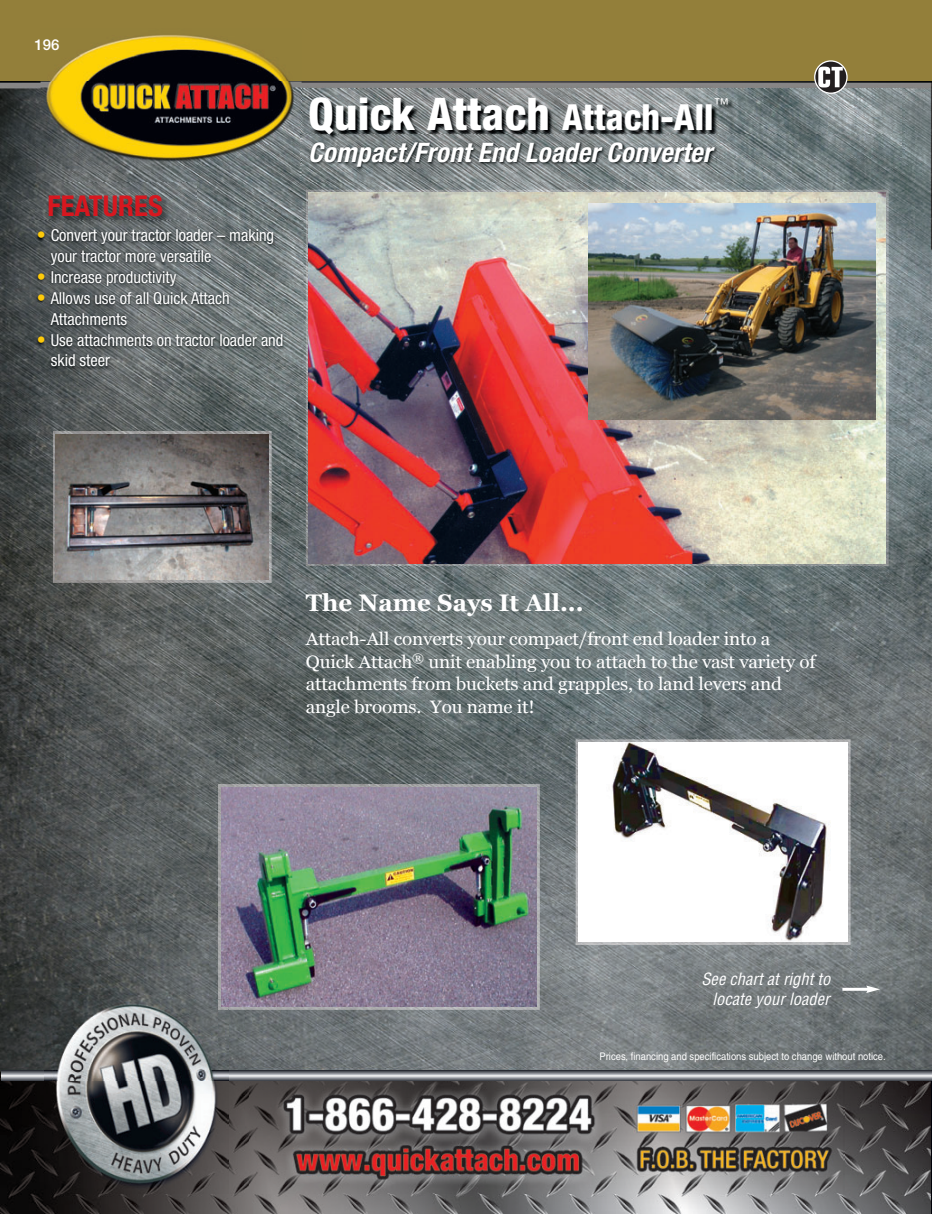
<style>
.page{position:relative;width:932px;height:1215px;background:#fff}
.page>*{position:absolute;margin:0;border:0;box-sizing:border-box;transform-origin:0 0}
.t1{font:800 condensed 45px "Helvetica Neue";letter-spacing:.005em;color:#fff}
.t2{font:700 condensed 28.5px "Helvetica Neue";letter-spacing:.005em;color:#d7171f}
.t3{font:italic 700 condensed 27px "Helvetica Neue";letter-spacing:.01em;color:#fff}
.t4{font:700 24px "Georgia";color:#fff}
.t5{font:18px/22.5px "Georgia";letter-spacing:-.01em;color:#fff;scale:1.05 1}
.t6{font:condensed 16.5px/20.5px "Helvetica Neue";color:#fff}
.t7{font:italic condensed 16.5px/19.8px "Helvetica";letter-spacing:.005em;color:#fff;text-align:right}
.t8{font:500 15px "Helvetica Neue";color:#fff}
.t9{font:15px "Helvetica Neue";color:#fff}
.t10{font:10.5px "Helvetica";color:#fff;scale:.9 1}
.s1{font-weight:700;font-stretch:normal;font-size:18px;color:#feca0a}
.s2{font-size:36px}
</style>
<div class="page">
<img style="left:1px;top:81px;width:931px;height:1133px">
<hr style="left:930px;top:1077px;width:2px;height:136px;background:#010209">
<img style="left:250px;top:1068px;width:594px;height:126px">
<svg style="left:1px;top:1071px;width:930px;height:9px;background:#989aa0"></svg>
<img style="left:306px;top:190px;width:582px;height:376px">
<img style="left:309px;top:193px;width:576px;height:370px">
<img style="left:901px;top:89px;width:3px;height:69px">
<img style="left:302px;top:89px;width:599px;height:93px">
<img style="left:36px;top:183px;width:160px;height:37px">
<img style="left:23px;top:220px;width:280px;height:183px">
<img style="left:588px;top:204px;width:287px;height:216px">
<img style="left:218px;top:784px;width:322px;height:226px">
<img style="left:221px;top:787px;width:316px;height:220px">
<img style="left:53px;top:431px;width:218px;height:152px">
<img style="left:56px;top:434px;width:212px;height:146px">
<img style="left:575px;top:739px;width:275px;height:206px">
<img style="left:578px;top:742px;width:269px;height:200px">
<hr style="left:842px;top:988px;width:26px;height:3px;background:#fff">
<svg style="left:866px;top:986px;width:14px;height:7px"></svg>
<img style="left:45px;top:1071px;width:183px;height:123px">
<img style="left:45px;top:999px;width:173px;height:72px">
<img style="left:218px;top:1010px;width:10px;height:61px">
<svg style="left:218px;top:999px;width:10px;height:11px"></svg>
<div style="left:1px;top:0;width:931px;height:81px;background:#937f3a"></div>
<img style="left:40px;top:35px;width:261px;height:130px">
<img style="left:301px;top:89px;width:1px;height:45px">
<svg style="left:301px;top:134px;width:1px;height:48px"></svg>
<svg style="left:814px;top:61px;width:33px;height:32px"></svg>
<div style="left:814px;top:60px;width:33px;height:34px;border:1px solid #fff;border-radius:50%"></div>
<svg style="left:818px;top:67px;width:24px;height:21px"></svg>
<p class="t8" style="left:35px;top:40px;width:26px">196</p>
<h2 class="t2" style="left:47px;top:189px;width:117px">FEATURES</h2>
<p class="t6" style="left:51px;top:227px;width:225px;text-indent:-14px"><span class="s1">•</span> Convert your tractor loader – making your tractor more versatile</p>
<p class="t6" style="left:37px;top:268px;width:141px"><span class="s1">•</span> Increase productivity</p>
<p class="t6" style="left:51px;top:290px;width:180px;text-indent:-14px"><span class="s1">•</span> Allows use of all Quick Attach<br>Attachments</p>
<p class="t6" style="left:51px;top:331px;width:234px;text-indent:-14px"><span class="s1">•</span> Use attachments on tractor loader and skid steer</p>
<h1 class="t1" style="left:308px;top:98px;width:407px">Quick Attach <span class="s2">Attach-All</span></h1>
<p class="t9" style="left:713px;top:98px;width:16px">™</p>
<h3 class="t3" style="left:308px;top:143px;width:405px">Compact/Front End Loader Converter</h3>
<h3 class="t4" style="left:306px;top:589px;width:279px">The Name Says It All...</h3>
<p class="t5" style="left:306px;top:627px;width:487px">Attach-All converts your compact/front end loader into a Quick Attach<sup>®</sup> unit enabling you to attach to the vast variety of attachments from buckets and grapples, to land levers and angle brooms. You name it!</p>
<p class="t7" style="left:701px;top:969px;width:130px">See chart at right to locate your loader</p>
<p class="t10" style="left:599px;top:1053px;width:320px">Prices, financing and specifications subject to change without notice.</p>
</div>
